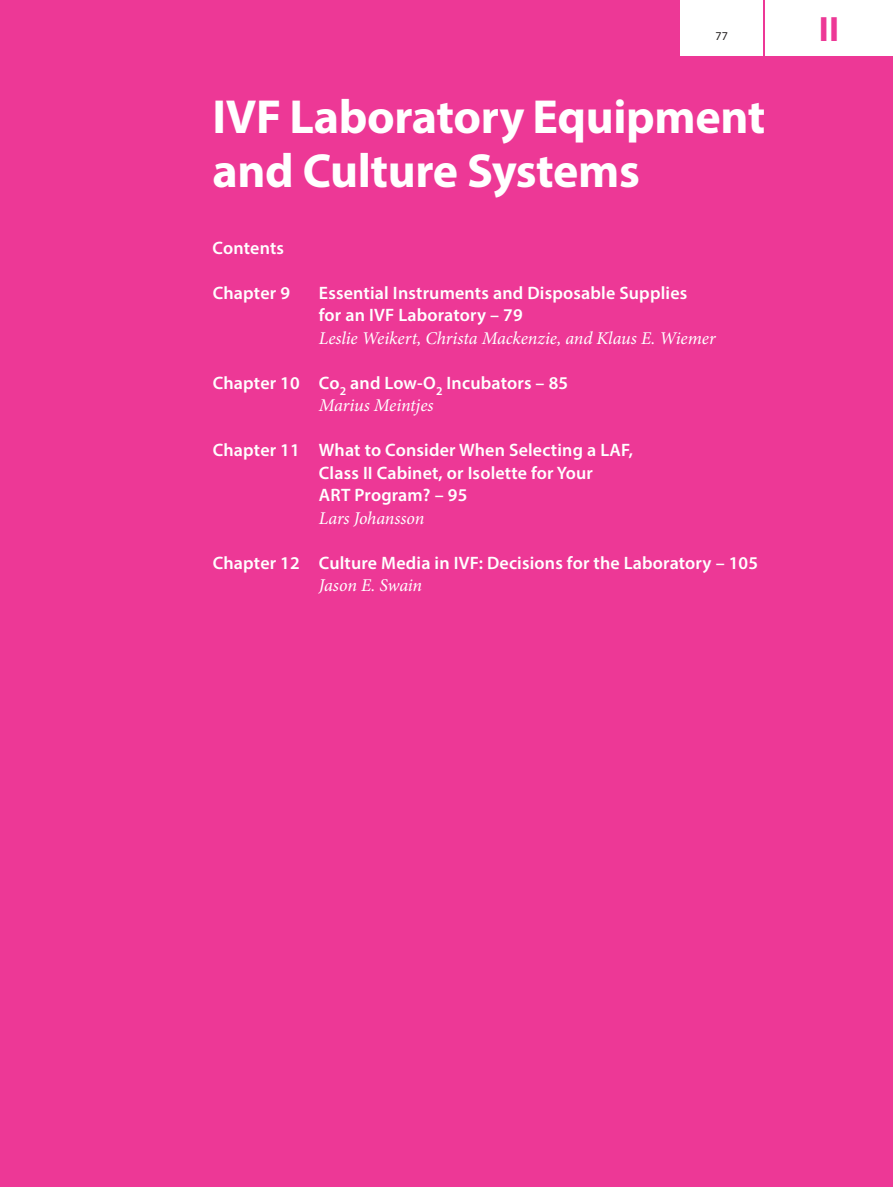
<style>
.page{position:relative;width:893px;height:1187px;background:#fff}
.page>*{position:absolute;margin:0;border:0;box-sizing:border-box;transform-origin:0 0}
.t1{font:700 48px/54px "Klknpw Myriad Pro";letter-spacing:-.01em;color:#fff}
.t2{font:700 35.25px "Klknpw Myriad Pro";color:#ed3896}
.t3{font:600 18px/22.5px "Gqbgfh Myriad Pro";letter-spacing:.01em;color:#fff}
.t4{font:italic 18px "Snyqgl Minion Pro";letter-spacing:-.005em;color:#fff}
.t5{font:12px "Httqdp Myriad Pro";color:#231f20}
</style>
<div class="page">
<div style="left:0;top:0;width:893px;height:1186px;background:#ed3896"></div>
<div style="left:680px;top:0;width:83px;height:55px;background:#fff"></div>
<div style="left:765px;top:0;width:128px;height:55px;background:#fff"></div>
<p class="t5" style="left:716px;top:29px;width:14px">77</p>
<h1 class="t1" style="left:213px;top:88px;width:554px">IVF Laboratory Equipment and Culture Systems</h1>
<p class="t3" style="left:213px;top:236px;width:73px">Contents</p>
<p class="t3" style="left:213px;top:281px;width:79px">Chapter 9</p>
<p class="t3" style="left:319px;top:281px;width:370px">Essential Instruments and Disposable Supplies for an IVF Laboratory – 79</p>
<p class="t4" style="left:319px;top:325px;width:398px">Leslie Weikert, Christa Mackenzie, and Klaus E. Wiemer</p>
<p class="t3" style="left:213px;top:371px;width:357px">Chapter 10 Co<sub>2</sub> and Low-O<sub>2</sub> Incubators – 85</p>
<p class="t4" style="left:319px;top:393px;width:116px">Marius Meintjes</p>
<p class="t3" style="left:319px;top:438px;width:316px;text-indent:-106px">Chapter 11 What to Consider When Selecting a LAF,<br>Class II Cabinet, or Isolette for Your<br>ART Program? – 95</p>
<p class="t4" style="left:319px;top:505px;width:107px">Lars Johansson</p>
<p class="t3" style="left:213px;top:551px;width:547px">Chapter 12 Culture Media in IVF: Decisions for the Laboratory – 105</p>
<p class="t4" style="left:319px;top:573px;width:105px">Jason E. Swain</p>
<h2 class="t2" style="left:819px;top:6px;width:22px">II</h2>
</div>
